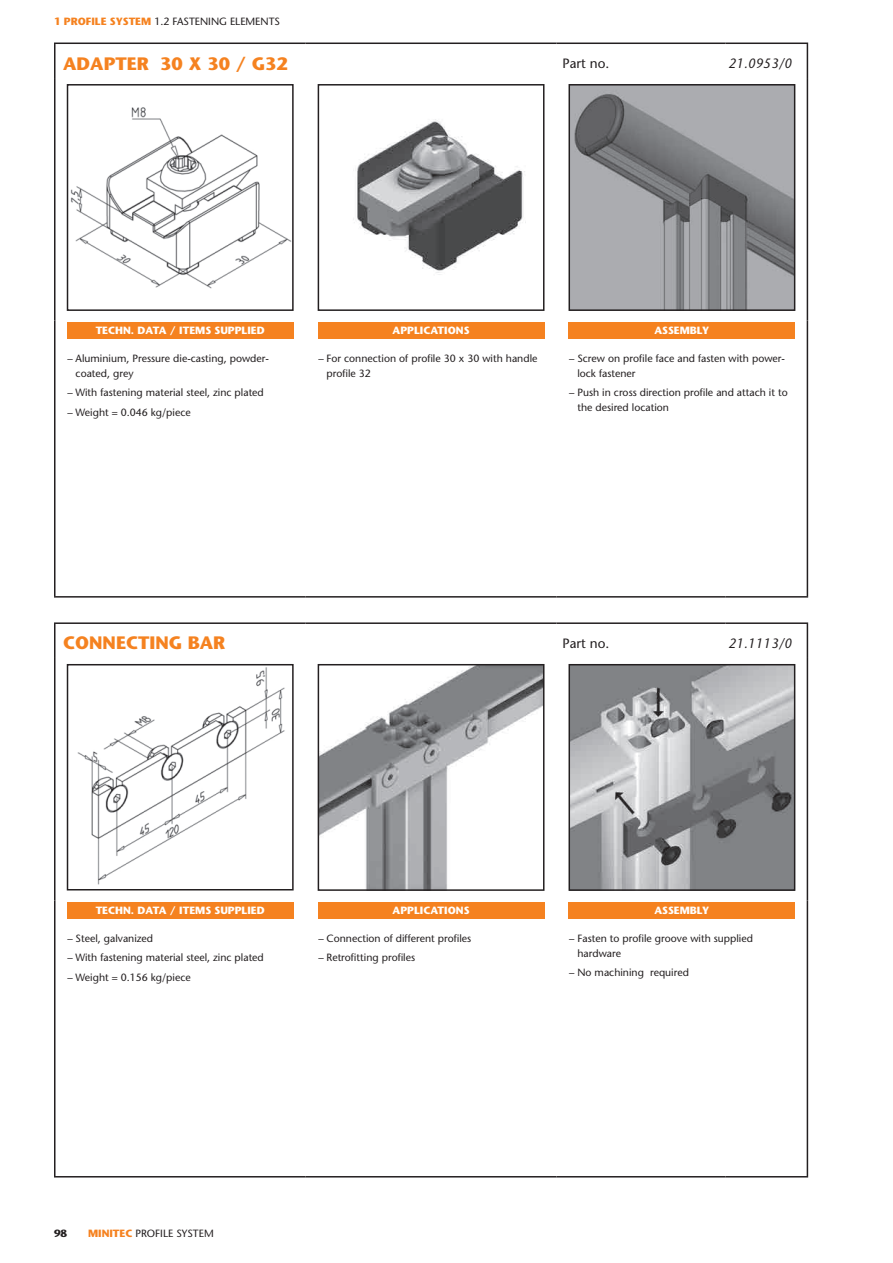
<style>
.page{position:relative;width:893px;height:1263px;background:#fff}
.page>*{position:absolute;margin:0;border:0;box-sizing:border-box;transform-origin:0 0}
.t1{font:700 18px "Stone Sans";color:#f58220}
.t2{font:italic 13.5px "Stone Sans";color:#231f20}
.t3{font:13.5px "Stone Sans";color:#231f20}
.t4{font:10.5px/15px "Stone Sans";color:#231f20}
.t5{font:700 10.5px "Stone Sans";color:#fff}
.t6{font:700 10.5px "Stone Sans";color:#231f20}
.s1{font-weight:700;color:#f58220}
</style>
<div class="page">
<hr style="left:54px;top:43px;width:252px;height:1px;background:#231f20">
<hr style="left:54px;top:44px;width:2px;height:34px;background:#231f20">
<hr style="left:306px;top:43px;width:250px;height:1px;background:#231f20">
<hr style="left:54px;top:78px;width:2px;height:242px;background:#231f20">
<hr style="left:807px;top:78px;width:1px;height:242px;background:#231f20">
<hr style="left:54px;top:320px;width:2px;height:276px;background:#231f20">
<hr style="left:807px;top:320px;width:1px;height:276px;background:#231f20">
<hr style="left:54px;top:596px;width:252px;height:2px;background:#231f20">
<hr style="left:306px;top:596px;width:250px;height:2px;background:#231f20">
<hr style="left:556px;top:596px;width:170px;height:2px;background:#231f20">
<hr style="left:726px;top:596px;width:82px;height:2px;background:#231f20">
<hr style="left:556px;top:43px;width:170px;height:1px;background:#231f20">
<hr style="left:726px;top:43px;width:82px;height:1px;background:#231f20">
<hr style="left:807px;top:44px;width:1px;height:34px;background:#231f20">
<img style="left:70px;top:107px;width:221px;height:182px">
<div style="left:67px;top:84px;width:227px;height:227px;border:2px solid #231f20"></div>
<img style="left:353px;top:119px;width:173px;height:156px">
<div style="left:318px;top:84px;width:226px;height:227px;border:2px solid #231f20"></div>
<img style="left:571px;top:87px;width:221px;height:221px">
<div style="left:568px;top:84px;width:227px;height:227px;border:2px solid #231f20"></div>
<div style="left:67px;top:322px;width:226px;height:17px;background:#f58220"></div>
<div style="left:318px;top:322px;width:226px;height:17px;background:#f58220"></div>
<div style="left:569px;top:322px;width:226px;height:17px;background:#f58220"></div>
<hr style="left:54px;top:622px;width:252px;height:2px;background:#231f20">
<hr style="left:54px;top:624px;width:2px;height:34px;background:#231f20">
<hr style="left:306px;top:622px;width:250px;height:2px;background:#231f20">
<hr style="left:54px;top:658px;width:2px;height:242px;background:#231f20">
<hr style="left:807px;top:658px;width:1px;height:242px;background:#231f20">
<hr style="left:54px;top:900px;width:2px;height:276px;background:#231f20">
<hr style="left:807px;top:900px;width:1px;height:276px;background:#231f20">
<hr style="left:54px;top:1176px;width:252px;height:1px;background:#231f20">
<hr style="left:306px;top:1176px;width:250px;height:1px;background:#231f20">
<hr style="left:556px;top:1176px;width:170px;height:1px;background:#231f20">
<hr style="left:726px;top:1176px;width:82px;height:1px;background:#231f20">
<hr style="left:556px;top:622px;width:170px;height:2px;background:#231f20">
<hr style="left:726px;top:622px;width:82px;height:2px;background:#231f20">
<hr style="left:807px;top:624px;width:1px;height:34px;background:#231f20">
<img style="left:77px;top:667px;width:208px;height:218px">
<div style="left:67px;top:664px;width:227px;height:226px;border:2px solid #231f20"></div>
<img style="left:321px;top:667px;width:220px;height:221px">
<div style="left:318px;top:664px;width:226px;height:227px;border:2px solid #231f20"></div>
<img style="left:571px;top:667px;width:221px;height:221px">
<div style="left:568px;top:664px;width:227px;height:227px;border:2px solid #231f20"></div>
<div style="left:67px;top:902px;width:226px;height:16px;background:#f58220"></div>
<div style="left:318px;top:902px;width:226px;height:16px;background:#f58220"></div>
<div style="left:569px;top:902px;width:226px;height:16px;background:#f58220"></div>
<p class="t4" style="left:54px;top:14px;width:228px"><span class="s1">1 PROFILE SYSTEM</span> 1.2 FASTENING ELEMENTS</p>
<h1 class="t1" style="left:63px;top:52px;width:226px">ADAPTER 30 X 30 / G32</h1>
<p class="t3" style="left:562px;top:56px;width:48px">Part no.</p>
<p class="t2" style="left:728px;top:56px;width:65px">21.0953/0</p>
<p class="t5" style="left:96px;top:324px;width:170px">TECHN. DATA / ITEMS SUPPLIED</p>
<p class="t4" style="left:76px;top:351px;width:195px;text-indent:-9px">− Aluminium, Pressure die-casting, powder&shy;coated, grey</p>
<p class="t4" style="left:67px;top:383px;width:198px;line-height:19.2px">− With fastening material steel, zinc plated − Weight = 0.046 kg/piece</p>
<p class="t5" style="left:393px;top:324px;width:78px">APPLICATIONS</p>
<p class="t4" style="left:326px;top:351px;width:212px;text-indent:-9px">− For connection of profile 30 x 30 with handle profile 32</p>
<p class="t5" style="left:654px;top:324px;width:57px">ASSEMBLY</p>
<p class="t4" style="left:577px;top:351px;width:209px;text-indent:-9px">− Screw on profile face and fasten with power&shy;lock fastener</p>
<p class="t4" style="left:577px;top:385px;width:212px;text-indent:-9px">− Push in cross direction profile and attach it to the desired location</p>
<h1 class="t1" style="left:63px;top:632px;width:163px">CONNECTING BAR</h1>
<p class="t3" style="left:562px;top:635px;width:48px">Part no.</p>
<p class="t2" style="left:728px;top:635px;width:65px">21.1113/0</p>
<p class="t5" style="left:96px;top:904px;width:170px">TECHN. DATA / ITEMS SUPPLIED</p>
<p class="t4" style="left:67px;top:929px;width:198px;line-height:19.2px">− Steel, galvanized<br>− With fastening material steel, zinc plated − Weight = 0.156 kg/piece</p>
<p class="t5" style="left:393px;top:904px;width:78px">APPLICATIONS</p>
<p class="t4" style="left:318px;top:929px;width:155px;line-height:19.2px">− Connection of different profiles − Retrofitting profiles</p>
<p class="t5" style="left:654px;top:904px;width:57px">ASSEMBLY</p>
<p class="t4" style="left:577px;top:931px;width:177px;text-indent:-9px">− Fasten to profile groove with supplied hardware</p>
<p class="t4" style="left:569px;top:965px;width:122px">− No machining required</p>
<p class="t6" style="left:54px;top:1227px;width:15px">98</p>
<p class="t4" style="left:88px;top:1226px;width:127px"><span class="s1">MINITEC</span> PROFILE SYSTEM</p>
</div>
